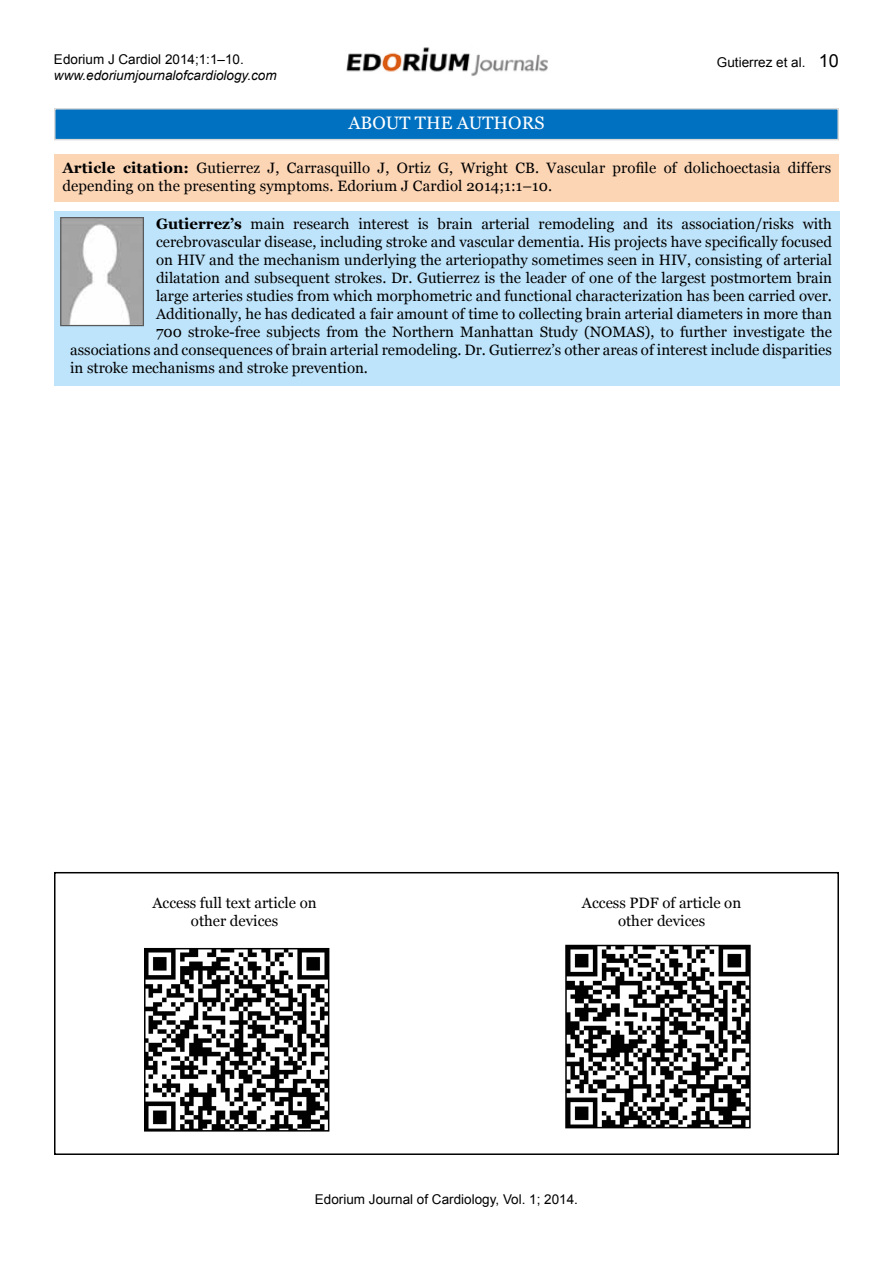
<style>
.page{position:relative;width:893px;height:1263px;background:#fff}
.page>*{position:absolute;margin:0;border:0;box-sizing:border-box;transform-origin:0 0}
.t1{font:18px "Georgia";color:#fff}
.t2{font:15px/18px "Georgia";color:#000;text-align:center}
.t3{font:13.5px "Arial";color:#000}
.t4{font:italic 13.5px "Arial";color:#000}
.s1{font-size:18px}
.s2{font-weight:700}
</style>
<div class="page">
<img style="left:346px;top:47px;width:202px;height:29px">
<div style="left:55px;top:154px;width:784px;height:48px;background:#fcd5b5"></div>
<div style="left:54px;top:211px;width:786px;height:174px;background:#bee4fb"></div>
<div style="left:54px;top:108px;width:785px;height:32px;background:#0070c0;border:2px solid #d9d9d9"></div>
<img style="left:62px;top:219px;width:80px;height:105px">
<div style="left:60px;top:217px;width:84px;height:109px;border:1px solid #58595b"></div>
<div style="left:54px;top:872px;width:785px;height:283px;border:2px solid #000"></div>
<img style="left:147px;top:951px;width:179px;height:177px">
<div style="left:144px;top:948px;width:185px;height:183px;border:2px solid #000"></div>
<img style="left:568px;top:948px;width:180px;height:177px">
<div style="left:565px;top:945px;width:186px;height:183px;border:2px solid #000"></div>
<p class="t3" style="left:54px;top:50px;width:191px">Edorium J Cardiol 2014;1:1–10.</p>
<p class="t4" style="left:54px;top:67px;width:224px">www.edoriumjournalofcardiology.com</p>
<p class="t3" style="left:717px;top:54px;width:124px">Gutierrez et al. <span class="s1">10</span></p>
<p class="t1" style="left:349px;top:112px;width:26px">About</p>
<p class="t1" style="left:415px;top:112px;width:14px">the</p>
<p class="t1" style="left:457px;top:112px;width:26px">Authors</p>
<p class="t2" style="left:62px;top:159px;width:770px;text-align:left"><span class="s2">Article citation:</span> Gutierrez J, Carrasquillo J, Ortiz G, Wright CB. Vascular profile of dolichoectasia differs depending on the presenting symptoms. Edorium J Cardiol 2014;1:1–10.</p>
<p class="t2" style="left:156px;top:215px;width:677px"><span class="s2">Gutierrez’s</span> main research interest is brain arterial remodeling and its association/risks with</p>
<p class="t2" style="left:156px;top:233px;width:677px">cerebrovascular disease, including stroke and vascular dementia. His projects have specifically focused</p>
<p class="t2" style="left:156px;top:251px;width:677px">on HIV and the mechanism underlying the arteriopathy sometimes seen in HIV, consisting of arterial</p>
<p class="t2" style="left:156px;top:269px;width:677px">dilatation and subsequent strokes. Dr. Gutierrez is the leader of one of the largest postmortem brain</p>
<p class="t2" style="left:156px;top:287px;width:677px">large arteries studies from which morphometric and functional characterization has been carried over.</p>
<p class="t2" style="left:156px;top:305px;width:677px">Additionally, he has dedicated a fair amount of time to collecting brain arterial diameters in more than</p>
<p class="t2" style="left:156px;top:323px;width:677px">700 stroke-free subjects from the Northern Manhattan Study (NOMAS), to further investigate the</p>
<p class="t2" style="left:70px;top:341px;width:763px">associations and consequences of brain arterial remodeling. Dr. Gutierrez’s other areas of interest include disparities</p>
<p class="t2" style="left:70px;top:359px;width:299px">in stroke mechanisms and stroke prevention.</p>
<p class="t2" style="left:152px;top:894px;width:166px">Access full text article on other devices</p>
<p class="t2" style="left:582px;top:894px;width:161px">Access PDF of article on other devices</p>
<p class="t3" style="left:315px;top:1190px;width:265px">Edorium Journal of Cardiology, Vol. 1; 2014.</p>
</div>
